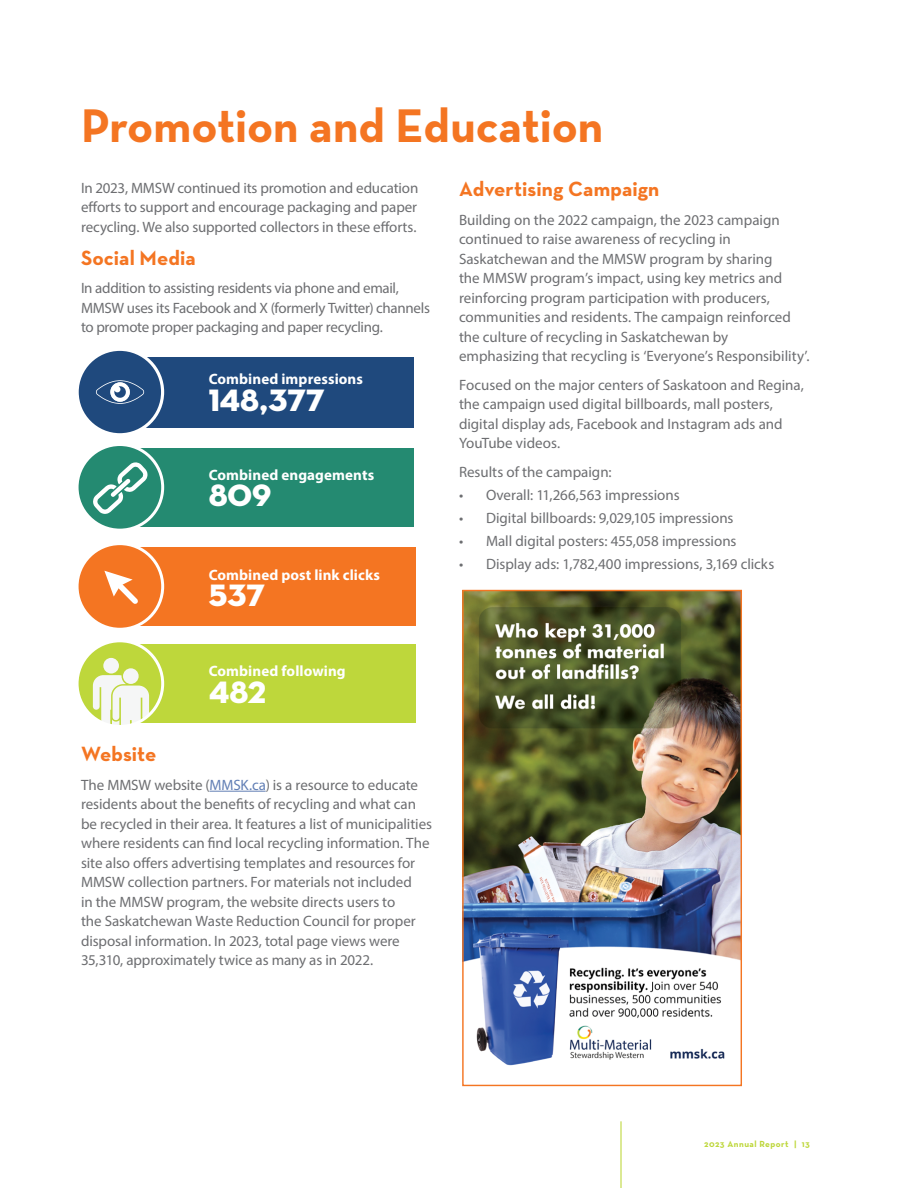
<style>
.page{position:relative;width:918px;height:1188px;background:#fff}
.page>*{position:absolute;margin:0;border:0;box-sizing:border-box;transform-origin:0 0}
.t1{font:700 48px "Neutra Text";color:#f47522}
.t2{font:31.5px "Neutra Disp Titling";letter-spacing:-.005em;color:#fff}
.t3{font:700 21px "Neutra Text";letter-spacing:.005em;color:#f47522}
.t4{font:15px/19.5px "Myriad Pro";letter-spacing:-.005em;color:#6d6e71}
.t5{font:700 15px "Myriad Pro";letter-spacing:.005em;color:#fff}
.t6{font:700 9px "Neutra Text";letter-spacing:.05em;color:#bed73b}
.s1{color:#627fb5}
</style>
<div class="page">
<hr style="left:620px;top:1121px;width:2px;height:67px;background:#bed73b">
<hr style="left:210px;top:791px;width:56px;height:1px;background:#627fb5">
<div style="left:109px;top:357px;width:305px;height:70px;background:#1f497d"></div>
<div style="left:77px;top:349px;width:86px;height:86px;background:#1f497d;border-radius:50%"></div>
<svg style="left:96px;top:380px;width:48px;height:24px"></svg>
<div style="left:76px;top:348px;width:88px;height:88px;border:3px solid #fff;border-radius:50%"></div>
<div style="left:119px;top:448px;width:295px;height:78px;background:#248a71"></div>
<div style="left:77px;top:445px;width:86px;height:85px;background:#248a71;border-radius:50%"></div>
<svg style="left:93px;top:462px;width:54px;height:52px"></svg>
<div style="left:76px;top:443px;width:88px;height:89px;border:3px solid #fff;border-radius:50%"></div>
<div style="left:107px;top:547px;width:309px;height:79px;background:#f47522"></div>
<div style="left:77px;top:544px;width:86px;height:85px;background:#f47522;border-radius:50%"></div>
<svg style="left:104px;top:571px;width:34px;height:33px"></svg>
<div style="left:76px;top:542px;width:88px;height:89px;border:3px solid #fff;border-radius:50%"></div>
<div style="left:107px;top:645px;width:309px;height:78px;background:#bed73b"></div>
<div style="left:77px;top:641px;width:86px;height:85px;background:#bed73b;border-radius:50%"></div>
<div style="left:123px;top:668px;width:16px;height:16px;background:#f5f6f6;border-radius:50%"></div>
<div style="left:103px;top:658px;width:16px;height:16px;background:#f5f6f6;border-radius:50%"></div>
<svg style="left:93px;top:675px;width:56px;height:49px"></svg>
<div style="left:76px;top:639px;width:88px;height:89px;border:3px solid #fff;border-radius:50%"></div>
<img style="left:464px;top:592px;width:276px;height:474px">
<div style="left:462px;top:590px;width:280px;height:496px;border:1px solid #f47522"></div>
<h1 class="t1" style="left:81px;top:95px;width:524px">Promotion and Education</h1>
<p class="t4" style="left:81px;top:178px;width:339px;text-align:justify">In 2023, MMSW continued its promotion and education efforts to support and encourage packaging and paper recycling. We also supported collectors in these efforts.</p>
<h3 class="t3" style="left:81px;top:244px;width:116px">Social Media</h3>
<p class="t4" style="left:81px;top:278px;width:350px">In addition to assisting residents via phone and email,<br>MMSW uses its Facebook and X (formerly Twitter) channels to promote proper packaging and paper recycling.</p>
<p class="t5" style="left:209px;top:370px;width:156px">Combined impressions</p>
<h2 class="t2" style="left:209px;top:380px;width:118px">148,377</h2>
<p class="t5" style="left:209px;top:465px;width:167px">Combined engagements</p>
<h2 class="t2" style="left:209px;top:476px;width:64px">809</h2>
<p class="t5" style="left:209px;top:565px;width:173px">Combined post link clicks</p>
<h2 class="t2" style="left:209px;top:576px;width:58px">537</h2>
<p class="t5" style="left:209px;top:661px;width:139px">Combined following</p>
<h2 class="t2" style="left:209px;top:672px;width:59px">482</h2>
<h3 class="t3" style="left:81px;top:741px;width:77px">Website</h3>
<p class="t4" style="left:81px;top:775px;width:353px">The MMSW website (<span class="s1">MMSK.ca</span>) is a resource to educate residents about the benefits of recycling and what can be recycled in their area. It features a list of municipalities where residents can find local recycling information. The site also offers advertising templates and resources for MMSW collection partners. For materials not included<br>in the MMSW program, the website directs users to<br>the Saskatchewan Waste Reduction Council for proper disposal information. In 2023, total page views were 35,310, approximately twice as many as in 2022.</p>
<h3 class="t3" style="left:459px;top:176px;width:202px">Advertising Campaign</h3>
<p class="t4" style="left:459px;top:210px;width:352px">Building on the 2022 campaign, the 2023 campaign continued to raise awareness of recycling in Saskatchewan and the MMSW program by sharing<br>the MMSW program’s impact, using key metrics and reinforcing program participation with producers, communities and residents. The campaign reinforced the culture of recycling in Saskatchewan by emphasizing that recycling is ‘Everyone’s Responsibility’.</p>
<p class="t4" style="left:459px;top:375px;width:346px">Focused on the major centers of Saskatoon and Regina, the campaign used digital billboards, mall posters, digital display ads, Facebook and Instagram ads and YouTube videos.</p>
<p class="t4" style="left:459px;top:462px;width:154px">Results of the campaign:</p>
<p class="t4" style="left:459px;top:485px;width:222px">• Overall: 11,266,563 impressions</p>
<p class="t4" style="left:459px;top:508px;width:276px">• Digital billboards: 9,029,105 impressions</p>
<p class="t4" style="left:459px;top:531px;width:279px">• Mall digital posters: 455,058 impressions</p>
<p class="t4" style="left:459px;top:554px;width:317px">• Display ads: 1,782,400 impressions, 3,169 clicks</p>
<p class="t6" style="left:704px;top:1138px;width:107px">2023 Annual Report | 13</p>
</div>
